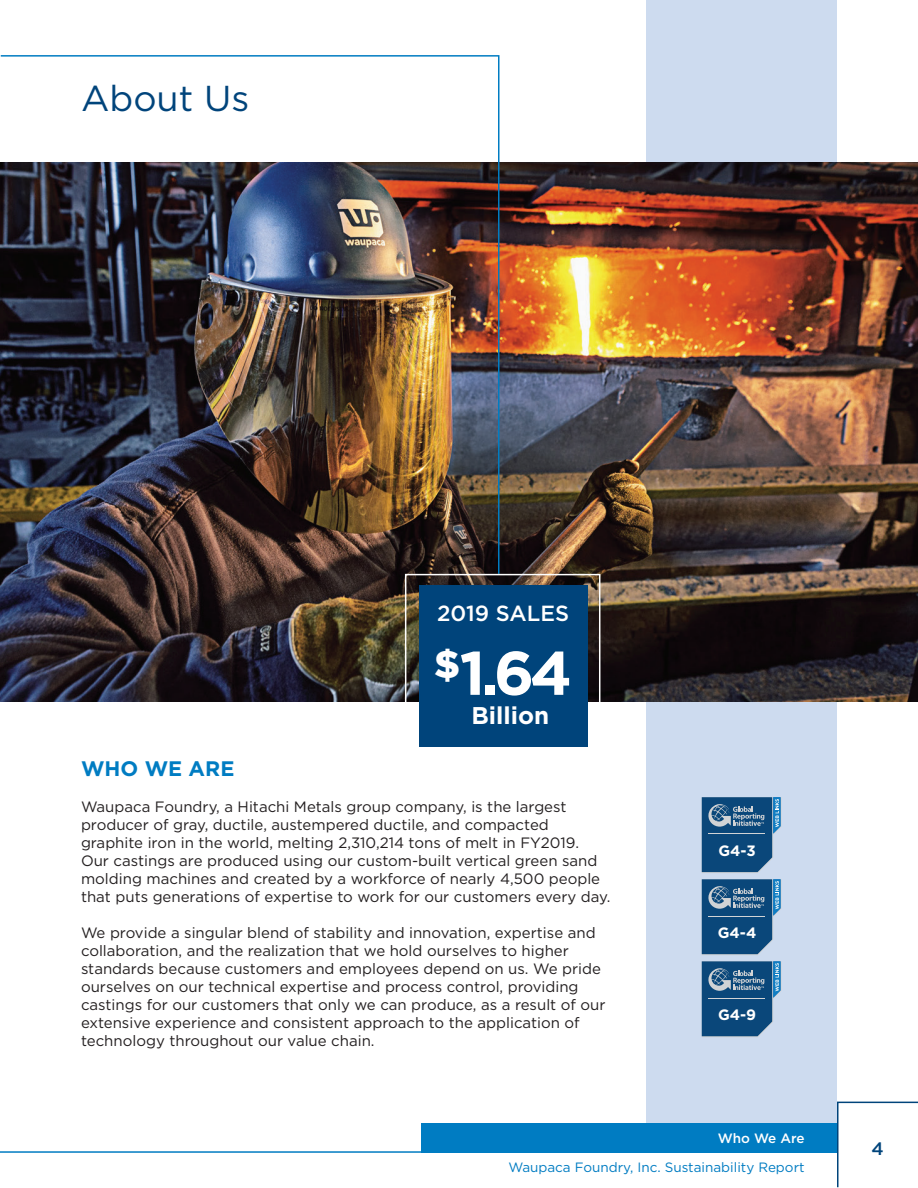
<style>
.page{position:relative;width:918px;height:1188px;background:#fff}
.page>*{position:absolute;margin:0;border:0;box-sizing:border-box;transform-origin:0 0}
.t1{font:700 61.5px "Gotham";color:#fff}
.t2{font:36px "Gotham";color:#00447b}
.t3{font:700 24.15px "Gotham";color:#fff}
.t4{font:500 21.9px "Gotham";color:#fff}
.t5{font:700 21px "Gotham";color:#007cc2}
.t6{font:500 18px "Gotham";color:#00447b}
.t7{font:15px/18px "Gotham";color:#231f20}
.t8{font:700 15px "Gotham";color:#fff}
.t9{font:13.5px "Gotham";color:#007cc2}
.t10{font:500 13.5px "Gotham";color:#fff}
</style>
<div class="page">
<div style="left:646px;top:0;width:191px;height:1128px;background:#cddbef"></div>
<svg style="left:837px;top:1101px;width:81px;height:87px"></svg>
<hr style="left:0;top:1151px;width:837px;height:2px;background:#007cc2">
<div style="left:422px;top:1123px;width:415px;height:30px;background:#007cc2"></div>
<svg style="left:702px;top:797px;width:80px;height:76px;background:#326691"></svg>
<svg style="left:702px;top:879px;width:80px;height:76px;background:#326691"></svg>
<svg style="left:702px;top:961px;width:80px;height:76px;background:#326691"></svg>
<img style="left:0;top:162px;width:918px;height:540px">
<img style="left:0;top:55px;width:500px;height:520px">
<div style="left:419px;top:586px;width:168px;height:161px;background:#00447b"></div>
<div style="left:405px;top:574px;width:195px;height:185px;border:2px solid #fff"></div>
<h2 class="t2" style="left:81px;top:78px;width:170px">About Us</h2>
<h3 class="t4" style="left:437px;top:601px;width:134px">2019 SALES</h3>
<h1 class="t1" style="left:434px;top:638px;width:140px"><sup>$</sup>1.64</h1>
<h3 class="t3" style="left:472px;top:701px;width:79px">Billion</h3>
<h3 class="t5" style="left:81px;top:756px;width:155px">WHO WE ARE</h3>
<p class="t7" style="left:81px;top:797px;width:531px">Waupaca Foundry, a Hitachi Metals group company, is the largest producer of gray, ductile, austempered ductile, and compacted graphite iron in the world, melting 2,310,214 tons of melt in FY2019.<br>Our castings are produced using our custom-built vertical green sand molding machines and created by a workforce of nearly 4,500 people that puts generations of expertise to work for our customers every day.</p>
<p class="t7" style="left:81px;top:923px;width:526px">We provide a singular blend of stability and innovation, expertise and collaboration, and the realization that we hold ourselves to higher standards because customers and employees depend on us. We pride ourselves on our technical expertise and process control, providing castings for our customers that only we can produce, as a result of our extensive experience and consistent approach to the application of technology throughout our value chain.</p>
<p class="t8" style="left:718px;top:842px;width:39px">G4-3</p>
<p class="t8" style="left:718px;top:924px;width:40px">G4-4</p>
<p class="t8" style="left:718px;top:1006px;width:40px">G4-9</p>
<p class="t10" style="left:718px;top:1131px;width:88px">Who We Are</p>
<p class="t9" style="left:508px;top:1160px;width:298px">Waupaca Foundry, Inc. Sustainability Report</p>
<p class="t6" style="left:871px;top:1139px;width:14px">4</p>
</div>
